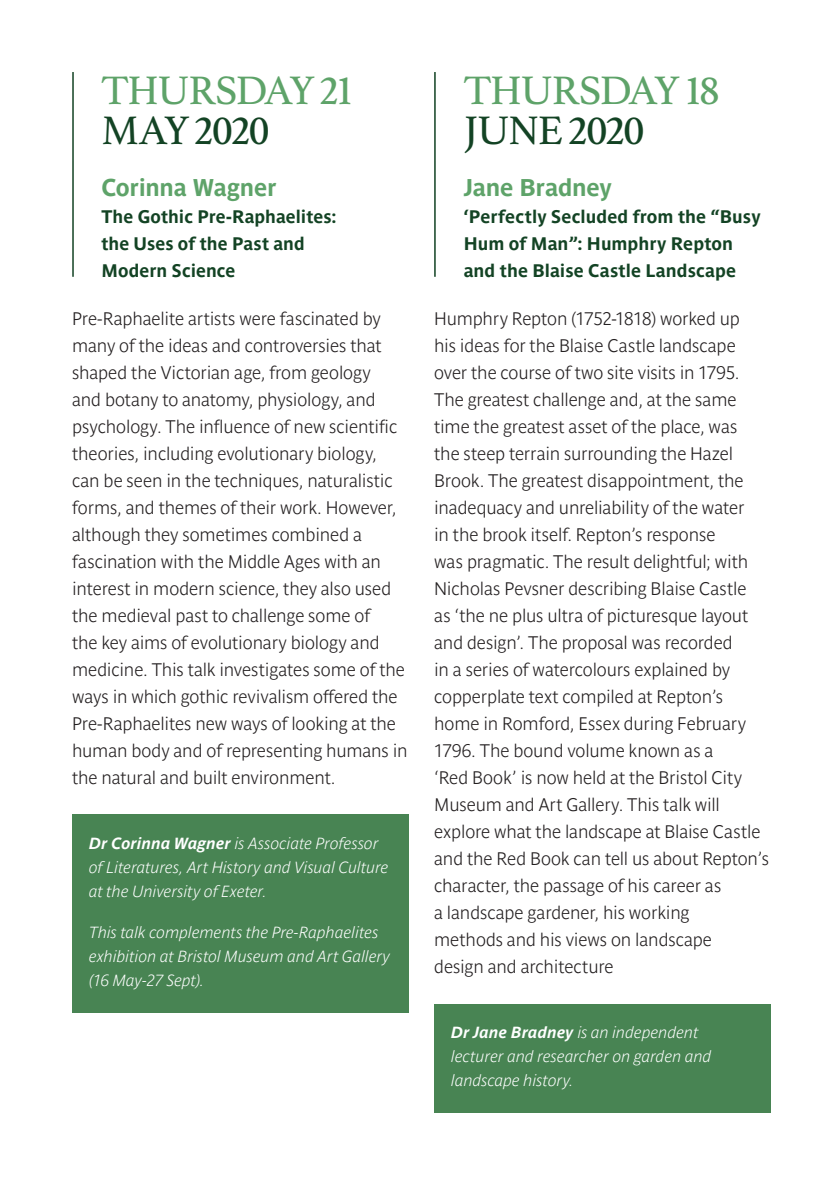
<style>
.page{position:relative;width:840px;height:1191px;background:#fff}
.page>*{position:absolute;margin:0;border:0;box-sizing:border-box;transform-origin:0 0}
.Heading___Date{font:42px/40px "Athelas";letter-spacing:-.03em;color:#5ea369}
.Heading___Speaker{font:700 24px "Parisine Pro";letter-spacing:-.01em;color:#5ea369}
.Body{font:700 18px/27px "Parisine Pro Clair";letter-spacing:-.005em;color:#231f20}
.Heading___Topic{font:700 18px/27px "Parisine Pro";letter-spacing:.005em;color:#134324}
.About{font:italic 700 16px/24px "Parisine Pro Clair";color:#fff}
.s1{color:#134324}
.s2{font-family:"Parisine Pro"}
</style>
<div class="page">
<hr style="left:72px;top:72px;width:2px;height:89px;background:#134324">
<hr style="left:72px;top:161px;width:2px;height:116px;background:#134324">
<hr style="left:434px;top:72px;width:1px;height:89px;background:#134324">
<hr style="left:434px;top:161px;width:1px;height:116px;background:#134324">
<div style="left:72px;top:814px;width:336px;height:109px;background:#488453"></div>
<div style="left:72px;top:903px;width:336px;height:109px;background:#488453"></div>
<div style="left:434px;top:1003px;width:336px;height:109px;background:#488453"></div>
<p class="Heading___Date" style="left:101px;top:72px;width:253px">THURSDAY 21<br><span class="s1">MAY 2020</span></p>
<p class="Heading___Speaker" style="left:101px;top:169px;width:176px">Corinna Wagner</p>
<p class="Heading___Topic" style="left:101px;top:201px;width:237px">The Gothic Pre-Raphaelites: the Uses of the Past and<br>Modern Science</p>
<p class="Body" style="left:72px;top:304px;width:337px">Pre-Raphaelite artists were fascinated by many of the ideas and controversies that shaped the Victorian age, from geology<br>and botany to anatomy, physiology, and psychology. The influence of new scientific theories, including evolutionary biology, can be seen in the techniques, naturalistic forms, and themes of their work. However, although they sometimes combined a fascination with the Middle Ages with an interest in modern science, they also used the medieval past to challenge some of<br>the key aims of evolutionary biology and medicine. This talk investigates some of the ways in which gothic revivalism offered the Pre-Raphaelites new ways of looking at the human body and of representing humans in the natural and built environment.</p>
<p class="About" style="left:89px;top:830px;width:301px"><span class="s2">Dr Corinna Wagner</span> is Associate Professor of Literatures, Art History and Visual Culture at the University of Exeter.</p>
<p class="About" style="left:89px;top:919px;width:302px">This talk complements the Pre-Raphaelites exhibition at Bristol Museum and Art Gallery (16 May-27 Sept).</p>
<p class="Heading___Date" style="left:463px;top:72px;width:258px">THURSDAY 18<br><span class="s1">JUNE 2020</span></p>
<p class="Heading___Speaker" style="left:463px;top:169px;width:150px">Jane Bradney</p>
<p class="Heading___Topic" style="left:463px;top:201px;width:298px">‘Perfectly Secluded from the “Busy<br>Hum of Man”: Humphry Repton and the Blaise Castle Landscape</p>
<p class="Body" style="left:434px;top:304px;width:336px">Humphry Repton (1752-1818) worked up<br>his ideas for the Blaise Castle landscape over the course of two site visits in 1795.<br>The greatest challenge and, at the same time the greatest asset of the place, was<br>the steep terrain surrounding the Hazel Brook. The greatest disappointment, the inadequacy and unreliability of the water<br>in the brook itself. Repton’s response<br>was pragmatic. The result delightful; with Nicholas Pevsner describing Blaise Castle<br>as ‘the ne plus ultra of picturesque layout and design’. The proposal was recorded<br>in a series of watercolours explained by copperplate text compiled at Repton’s home in Romford, Essex during February 1796. The bound volume known as a<br>‘Red Book’ is now held at the Bristol City Museum and Art Gallery. This talk will explore what the landscape at Blaise Castle and the Red Book can tell us about Repton’s character, the passage of his career as<br>a landscape gardener, his working<br>methods and his views on landscape<br>design and architecture</p>
<p class="About" style="left:451px;top:1019px;width:262px"><span class="s2">Dr Jane Bradney</span> is an independent lecturer and researcher on garden and landscape history.</p>
</div>
